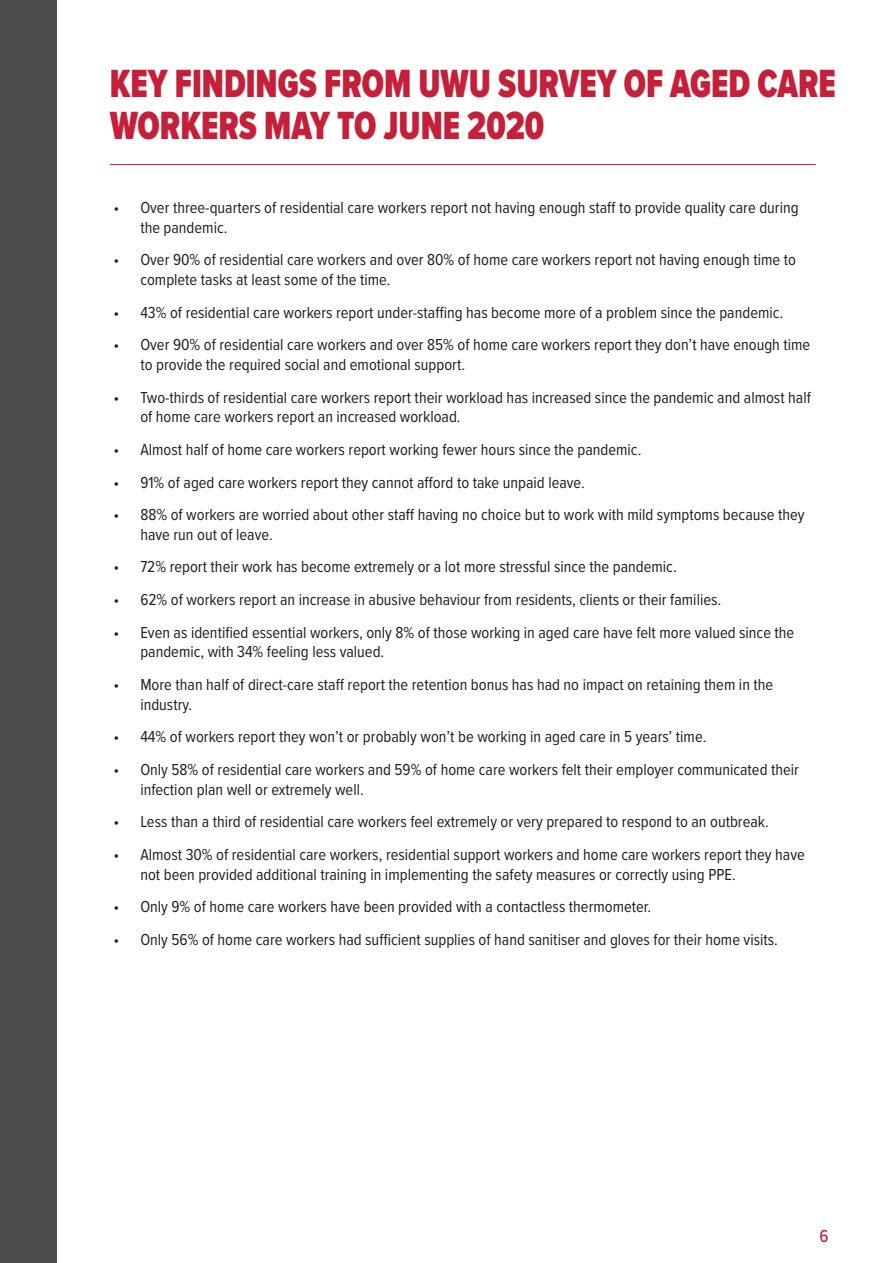
<style>
.page{position:relative;width:893px;height:1263px;background:#fff}
.page>*{position:absolute;margin:0;border:0;box-sizing:border-box;transform-origin:0 0}
.t1{font:900 40.8px/41.5px "Proxima Nova Cond";color:#c5203a;scale:.85 1}
.t2{font:500 18px "Proxima Nova Cond";color:#c5203a}
.t3{font:16.5px/19.8px "Proxima Nova Cond";color:#231f20}
</style>
<div class="page">
<div style="left:0;top:0;width:57px;height:1263px;background:#4b4c4d"></div>
<hr style="left:110px;top:164px;width:706px;height:1px;background:#c5203a">
<p class="t1" style="left:110px;top:63px;width:856px">KEY FINDINGS FROM UWU SURVEY OF AGED CARE<br>WORKERS MAY TO JUNE 2020</p>
<p class="t3" style="left:140px;top:197px;width:660px;text-indent:-27px">• Over three-quarters of residential care workers report not having enough staff to provide quality care during the pandemic.</p>
<p class="t3" style="left:140px;top:249px;width:657px;text-indent:-27px">• Over 90% of residential care workers and over 80% of home care workers report not having enough time to complete tasks at least some of the time.</p>
<p class="t3" style="left:113px;top:302px;width:671px">• 43% of residential care workers report under-staffing has become more of a problem since the pandemic.</p>
<p class="t3" style="left:140px;top:334px;width:671px;text-indent:-27px">• Over 90% of residential care workers and over 85% of home care workers report they don’t have enough time to provide the required social and emotional support.</p>
<p class="t3" style="left:140px;top:387px;width:672px;text-indent:-27px">• Two-thirds of residential care workers report their workload has increased since the pandemic and almost half of home care workers report an increased workload.</p>
<p class="t3" style="left:113px;top:439px;width:530px">• Almost half of home care workers report working fewer hours since the pandemic.</p>
<p class="t3" style="left:113px;top:471px;width:473px">• 91% of aged care workers report they cannot afford to take unpaid leave.</p>
<p class="t3" style="left:140px;top:504px;width:666px;text-indent:-27px">• 88% of workers are worried about other staff having no choice but to work with mild symptoms because they have run out of leave.</p>
<p class="t3" style="left:113px;top:556px;width:565px">• 72% report their work has become extremely or a lot more stressful since the pandemic.</p>
<p class="t3" style="left:113px;top:589px;width:609px">• 62% of workers report an increase in abusive behaviour from residents, clients or their families.</p>
<p class="t3" style="left:140px;top:621px;width:655px;text-indent:-27px">• Even as identified essential workers, only 8% of those working in aged care have felt more valued since the pandemic, with 34% feeling less valued.</p>
<p class="t3" style="left:140px;top:674px;width:634px;text-indent:-27px">• More than half of direct-care staff report the retention bonus has had no impact on retaining them in the industry.</p>
<p class="t3" style="left:113px;top:726px;width:595px">• 44% of workers report they won’t or probably won’t be working in aged care in 5 years’ time.</p>
<p class="t3" style="left:140px;top:759px;width:660px;text-indent:-27px">• Only 58% of residential care workers and 59% of home care workers felt their employer communicated their infection plan well or extremely well.</p>
<p class="t3" style="left:113px;top:811px;width:657px">• Less than a third of residential care workers feel extremely or very prepared to respond to an outbreak.</p>
<p class="t3" style="left:140px;top:844px;width:666px;text-indent:-27px">• Almost 30% of residential care workers, residential support workers and home care workers report they have not been provided additional training in implementing the safety measures or correctly using PPE.</p>
<p class="t3" style="left:113px;top:896px;width:539px">• Only 9% of home care workers have been provided with a contactless thermometer.</p>
<p class="t3" style="left:113px;top:929px;width:666px">• Only 56% of home care workers had sufficient supplies of hand sanitiser and gloves for their home visits.</p>
<p class="t2" style="left:819px;top:1223px;width:11px">6</p>
</div>
